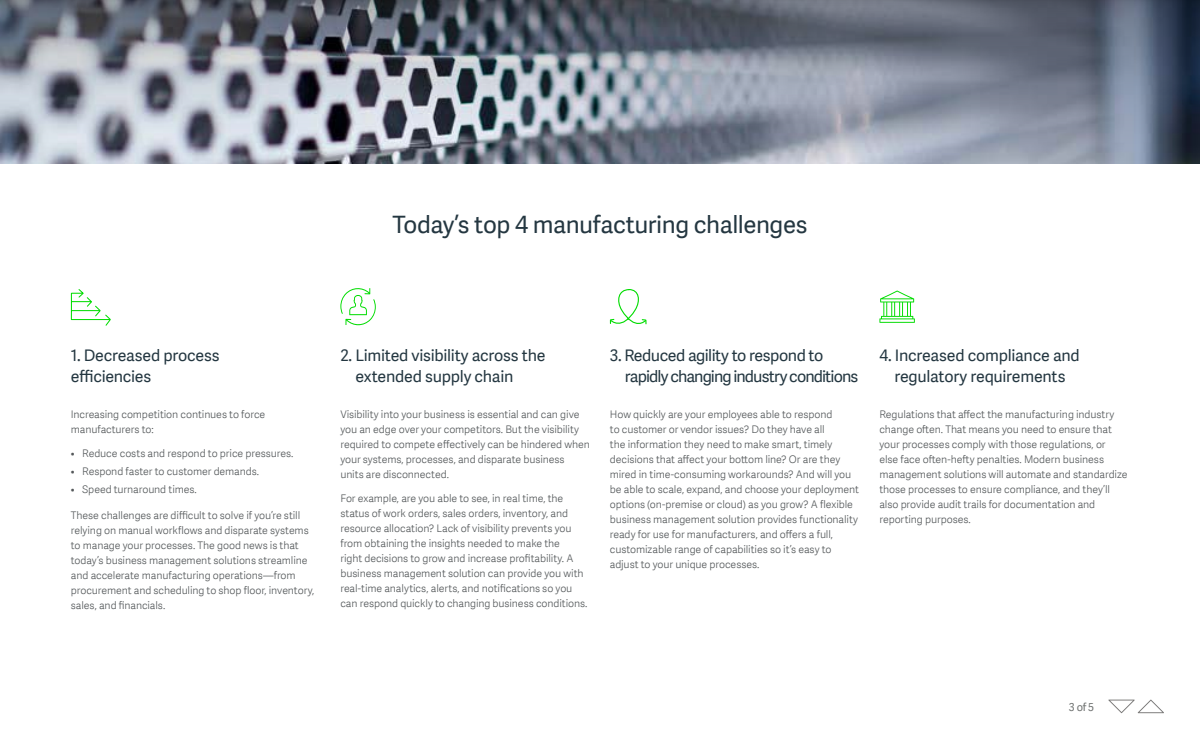
<style>
.page{position:relative;width:1200px;height:750px;background:#fff}
.page>*{position:absolute;margin:0;border:0;box-sizing:border-box;transform-origin:0 0}
.t1{font:24px "Adelle Sans SAGE";letter-spacing:-.02em;color:#243741}
.t2{font:16px/21px "Adelle Sans SAGE";letter-spacing:-.02em;color:#243741}
.t3{font:16px/21px "Adelle Sans SAGE";letter-spacing:-.05em;color:#243741}
.t4{font:11px "Adelle Sans SAGE";color:#707372}
.t5{font:10.5px/15px "Adelle Sans SAGE Lt";letter-spacing:-.01em;color:#54585a}
</style>
<div class="page">
<svg style="left:0;top:0;width:1200px;height:164px;background:#7b8390"></svg>
<svg style="left:879px;top:291px;width:36px;height:32px"></svg>
<svg style="left:340px;top:288px;width:36px;height:38px"></svg>
<svg style="left:70px;top:289px;width:41px;height:37px"></svg>
<svg style="left:609px;top:289px;width:38px;height:36px"></svg>
<svg style="left:1108px;top:700px;width:56px;height:13px"></svg>
<h1 class="t1" style="left:393px;top:207px;width:416px">Today’s top 4 manufacturing challenges</h1>
<h2 class="t2" style="left:71px;top:345px;width:150px">1. Decreased process efficiencies</h2>
<p class="t5" style="left:71px;top:407px;width:196px">Increasing competition continues to force manufacturers to:</p>
<p class="t5" style="left:71px;top:445px;width:224px">• Reduce costs and respond to price pressures.</p>
<p class="t5" style="left:71px;top:463px;width:190px">• Respond faster to customer demands.</p>
<p class="t5" style="left:71px;top:481px;width:128px">• Speed turnaround times.</p>
<p class="t5" style="left:71px;top:507px;width:245px">These challenges are difficult to solve if you’re still relying on manual workflows and disparate systems to manage your processes. The good news is that today’s business management solutions streamline and accelerate manufacturing operations—from procurement and scheduling to shop floor, inventory, sales, and financials.</p>
<h2 class="t2" style="left:355px;top:345px;width:192px;text-indent:-15px">2. Limited visibility across the extended supply chain</h2>
<p class="t5" style="left:340px;top:407px;width:251px">Visibility into your business is essential and can give you an edge over your competitors. But the visibility required to compete effectively can be hindered when your systems, processes, and disparate business units are disconnected.</p>
<p class="t5" style="left:340px;top:490px;width:249px">For example, are you able to see, in real time, the status of work orders, sales orders, inventory, and resource allocation? Lack of visibility prevents you from obtaining the insights needed to make the<br>right decisions to grow and increase profitability. A business management solution can provide you with real-time analytics, alerts, and notifications so you can respond quickly to changing business conditions.</p>
<h2 class="t3" style="left:625px;top:345px;width:235px;text-indent:-15px">3. Reduced agility to respond to rapidly changing industry conditions</h2>
<p class="t5" style="left:610px;top:407px;width:251px">How quickly are your employees able to respond<br>to customer or vendor issues? Do they have all<br>the information they need to make smart, timely decisions that affect your bottom line? Or are they mired in time-consuming workarounds? And will you be able to scale, expand, and choose your deployment options (on-premise or cloud) as you grow? A flexible business management solution provides functionality ready for use for manufacturers, and offers a full, customizable range of capabilities so it’s easy to adjust to your unique processes.</p>
<h2 class="t2" style="left:879px;top:345px;width:202px;text-align:center">4. Increased compliance and regulatory requirements</h2>
<p class="t5" style="left:879px;top:407px;width:250px">Regulations that affect the manufacturing industry change often. That means you need to ensure that your processes comply with those regulations, or<br>else face often-hefty penalties. Modern business management solutions will automate and standardize those processes to ensure compliance, and they’ll also provide audit trails for documentation and reporting purposes.</p>
<p class="t4" style="left:1069px;top:699px;width:27px">3 of 5</p>
</div>
